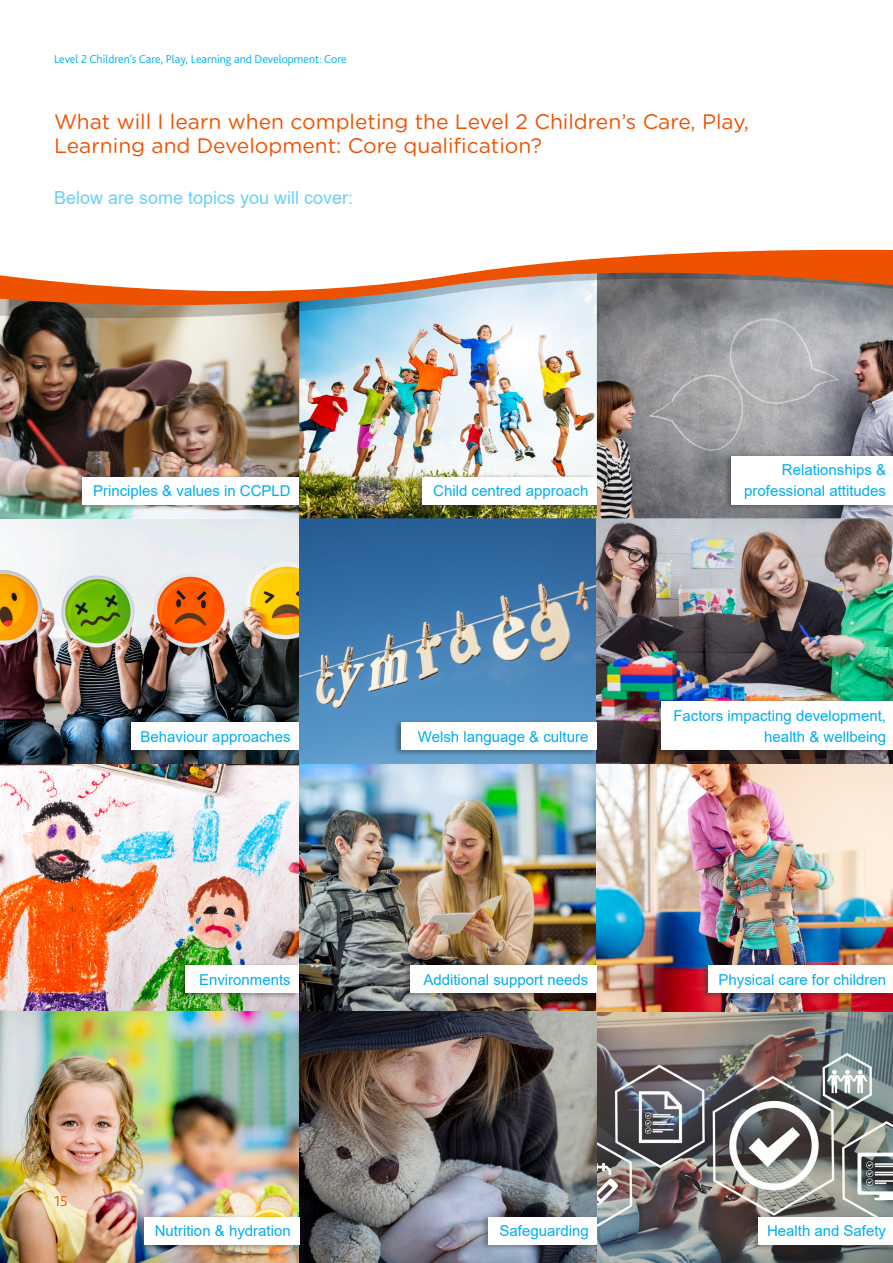
<style>
.page{position:relative;width:893px;height:1263px;background:#fff}
.page>*{position:absolute;margin:0;border:0;box-sizing:border-box;transform-origin:0 0}
.t1{font:21px/24px "Gotham Rounded";color:#ed5200}
.sub-header{font:18px "Arial";color:#6bcff6}
.t2{font:15px/21px "Arial";color:#00aeef;text-align:right}
.t3{font:300 15px "Bliss 2";color:#ed5200}
.t4{font:300 12px "Bliss 2";color:#00aeef}
</style>
<div class="page">
<img style="left:597px;top:341px;width:296px;height:922px">
<img style="left:0;top:341px;width:299px;height:922px">
<img style="left:299px;top:341px;width:298px;height:922px">
<svg style="left:0;top:331px;width:893px;height:10px;background:#adb0ae"></svg>
<svg style="left:0;top:249px;width:893px;height:82px"></svg>
<div style="left:74px;top:473px;width:226px;height:38px;background:#231f20;opacity:.4"></div>
<div style="left:82px;top:477px;width:217px;height:27px;background:#fff"></div>
<div style="left:414px;top:473px;width:184px;height:38px;background:#231f20;opacity:.4"></div>
<div style="left:423px;top:477px;width:174px;height:27px;background:#fff"></div>
<div style="left:723px;top:452px;width:170px;height:59px;background:#231f20;opacity:.4"></div>
<div style="left:732px;top:456px;width:161px;height:48px;background:#fff"></div>
<div style="left:123px;top:719px;width:177px;height:37px;background:#231f20;opacity:.4"></div>
<div style="left:131px;top:722px;width:168px;height:28px;background:#fff"></div>
<div style="left:393px;top:719px;width:204px;height:37px;background:#231f20;opacity:.4"></div>
<div style="left:401px;top:722px;width:196px;height:28px;background:#fff"></div>
<div style="left:653px;top:698px;width:240px;height:58px;background:#231f20;opacity:.4"></div>
<div style="left:662px;top:701px;width:231px;height:49px;background:#fff"></div>
<div style="left:177px;top:962px;width:123px;height:37px;background:#231f20;opacity:.4"></div>
<div style="left:185px;top:965px;width:114px;height:28px;background:#fff"></div>
<div style="left:402px;top:962px;width:196px;height:37px;background:#231f20;opacity:.4"></div>
<div style="left:411px;top:965px;width:186px;height:28px;background:#fff"></div>
<div style="left:700px;top:962px;width:193px;height:37px;background:#231f20;opacity:.4"></div>
<div style="left:708px;top:965px;width:185px;height:28px;background:#fff"></div>
<div style="left:136px;top:1214px;width:164px;height:37px;background:#231f20;opacity:.4"></div>
<div style="left:144px;top:1217px;width:155px;height:28px;background:#fff"></div>
<div style="left:480px;top:1214px;width:118px;height:37px;background:#231f20;opacity:.4"></div>
<div style="left:488px;top:1217px;width:109px;height:28px;background:#fff"></div>
<div style="left:750px;top:1214px;width:143px;height:37px;background:#231f20;opacity:.4"></div>
<div style="left:758px;top:1217px;width:135px;height:28px;background:#fff"></div>
<p class="t4" style="left:54px;top:52px;width:294px">Level 2 Children’s Care, Play, Learning and Development: Core</p>
<p class="t1" style="left:54px;top:109px;width:697px">What will I learn when completing the Level 2 Children’s Care, Play,<br>Learning and Development: Core qualification?</p>
<p class="sub-header" style="left:54px;top:185px;width:301px">Below are some topics you will cover:</p>
<p class="t2" style="left:93px;top:480px;width:199px">Principles &amp; values in CCPLD</p>
<p class="t2" style="left:433px;top:480px;width:157px">Child centred approach</p>
<p class="t2" style="left:141px;top:726px;width:152px">Behaviour approaches</p>
<p class="t2" style="left:418px;top:726px;width:172px">Welsh language &amp; culture</p>
<p class="t2" style="left:744px;top:459px;width:143px">Relationships &amp; professional attitudes</p>
<p class="t2" style="left:673px;top:705px;width:214px">Factors impacting development, health &amp; wellbeing</p>
<p class="t3" style="left:54px;top:1191px;width:15px">15</p>
<p class="t2" style="left:199px;top:969px;width:93px">Environments</p>
<p class="t2" style="left:423px;top:969px;width:167px">Additional support needs</p>
<p class="t2" style="left:718px;top:969px;width:169px">Physical care for children</p>
<p class="t2" style="left:155px;top:1220px;width:137px">Nutrition &amp; hydration</p>
<p class="t2" style="left:499px;top:1220px;width:91px">Safeguarding</p>
<p class="t2" style="left:767px;top:1220px;width:121px">Health and Safety</p>
</div>
